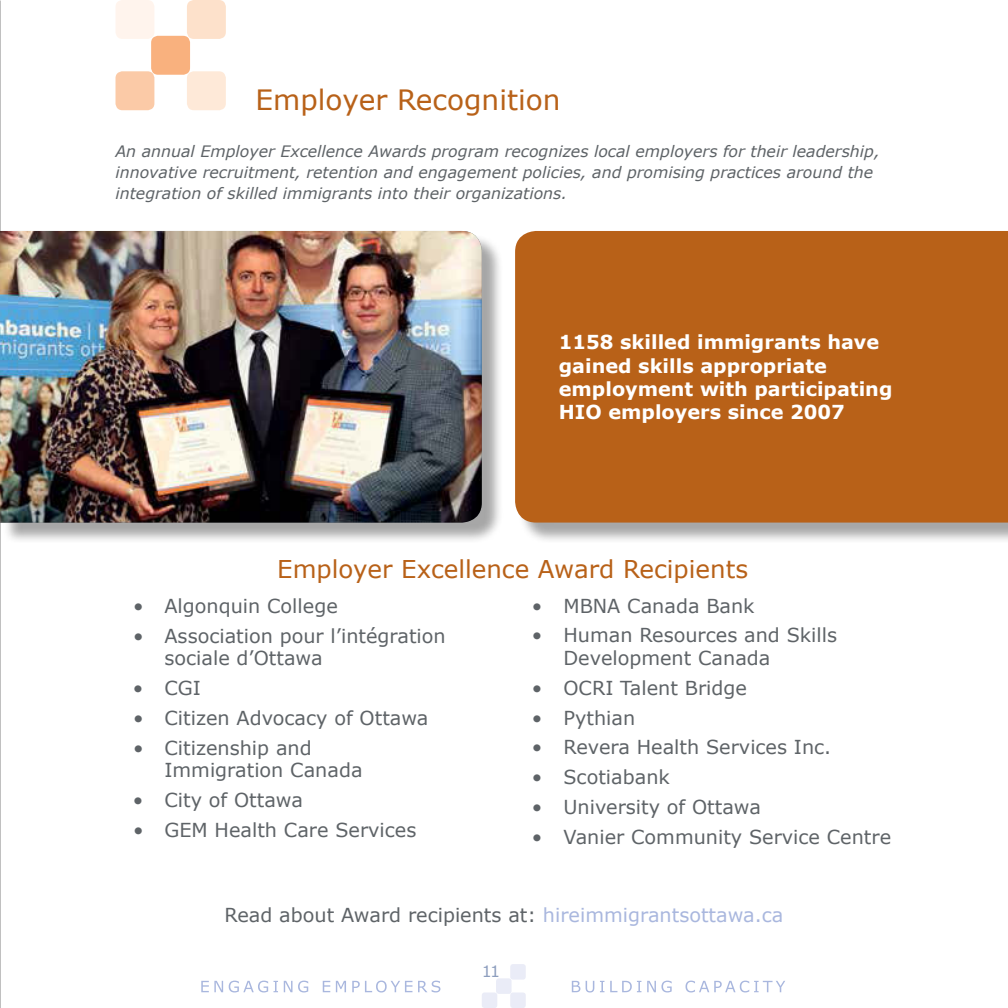
<style>
.page{position:relative;width:1008px;height:1008px;background:#fff}
.page>*{position:absolute;margin:0;border:0;box-sizing:border-box;transform-origin:0 0}
.t1{font:28px "Verdana";color:#b86118}
.t2{font:24.5px "Verdana";color:#b86118}
.t3{font:19.25px/22.8px "Verdana";color:#5e6367}
.t4{font:700 19.25px/23.1px "Verdana";color:#fff}
.t5{font:italic 15.75px/21px "Verdana";color:#5e6367}
.t6{font:15.75px "Verdana";color:#8d9ebe}
.s1{color:#a9b7de}
</style>
<div class="page">
<img style="left:0;top:0;width:1px;height:1008px">
<svg style="left:201px;top:964px;width:584px;height:44px"></svg>
<div style="left:187px;top:0;width:39px;height:39px;background:#fde1cb;border-radius:7px"></div>
<div style="left:187px;top:71px;width:39px;height:39px;background:#fee9d8;border-radius:7px"></div>
<div style="left:116px;top:0;width:38px;height:39px;background:#fff4ed;border-radius:7px"></div>
<div style="left:116px;top:71px;width:38px;height:39px;background:#fbcaa7;border-radius:7px"></div>
<div style="left:151px;top:36px;width:39px;height:39px;background:#f9b17e;border-radius:7px"></div>
<div style="left:518px;top:234px;width:490px;height:310px;background:#000;opacity:.35"></div>
<div style="left:515px;top:231px;width:493px;height:292px;background:#b86118"></div>
<div style="left:3px;top:234px;width:500px;height:310px;background:#000;opacity:.35"></div>
<img style="left:0;top:231px;width:482px;height:292px">
<h1 class="t1" style="left:256px;top:82px;width:306px">Employer Recognition</h1>
<p class="t5" style="left:116px;top:141px;width:766px">An annual Employer Excellence Awards program recognizes local employers for their leadership, innovative recruitment, retention and engagement policies, and promising practices around the integration of skilled immigrants into their organizations.</p>
<p class="t4" style="left:559px;top:331px;width:335px">1158 skilled immigrants have gained skills appropriate employment with participating<br>HIO employers since 2007</p>
<p class="t2" style="left:277px;top:553px;width:472px">Employer Excellence Award Recipients</p>
<p class="t3" style="left:133px;top:595px;width:206px">• Algonquin College</p>
<p class="t3" style="left:164px;top:625px;width:283px;text-indent:-31px">• Association pour l’intégration sociale d’Ottawa</p>
<p class="t3" style="left:133px;top:677px;width:69px">• CGI</p>
<p class="t3" style="left:133px;top:707px;width:297px">• Citizen Advocacy of Ottawa</p>
<p class="t3" style="left:164px;top:737px;width:200px;text-indent:-31px">• Citizenship and<br>Immigration Canada</p>
<p class="t3" style="left:133px;top:789px;width:172px">• City of Ottawa</p>
<p class="t3" style="left:133px;top:819px;width:285px">• GEM Health Care Services</p>
<p class="t3" style="left:532px;top:594px;width:224px">• MBNA Canada Bank</p>
<p class="t3" style="left:563px;top:624px;width:275px;text-indent:-31px">• Human Resources and Skills<br>Development Canada</p>
<p class="t3" style="left:532px;top:677px;width:216px">• OCRI Talent Bridge</p>
<p class="t3" style="left:532px;top:706px;width:105px">• Pythian</p>
<p class="t3" style="left:532px;top:736px;width:301px">• Revera Health Services Inc.</p>
<p class="t3" style="left:532px;top:766px;width:139px">• Scotiabank</p>
<p class="t3" style="left:532px;top:796px;width:231px">• University of Ottawa</p>
<p class="t3" style="left:532px;top:825px;width:361px">• Vanier Community Service Centre</p>
<p class="t3" style="left:225px;top:904px;width:560px">Read about Award recipients at: <span class="s1">hireimmigrantsottawa.ca</span></p>
<p class="t6" style="left:482px;top:961px;width:20px">11</p>
</div>
